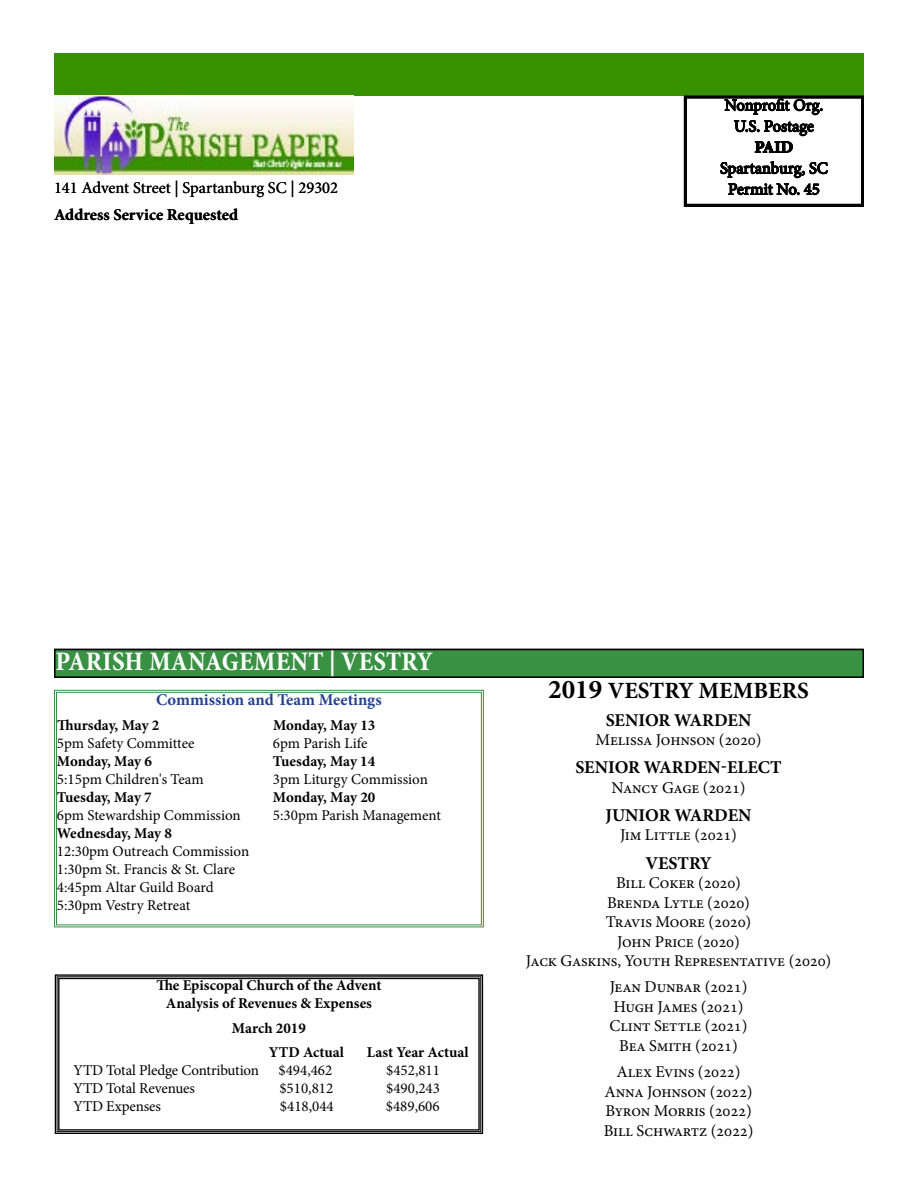
<style>
.page{position:relative;width:918px;height:1188px;background:#fff}
.page>*{position:absolute;margin:0;border:0;box-sizing:border-box;transform-origin:0 0}
.t1{font:700 condensed 27px "Minion Pro";letter-spacing:.01em;color:#fff}
.t2{font:700 23.25px "Minion Pro";color:#000}
.t3{font:700 18px "Minion Pro";color:#000}
.t4{font:16.5px/19.5px "Minion Pro";letter-spacing:-.01em;color:#000;text-align:center}
.t5{font:700 16.5px "Minion Pro";color:#000}
.t6{font:700 16.5px "Minion Pro";color:#25408f}
.t7{font:15px/18px "Minion Pro";color:#000}
.t8{font:700 15px/18px "Minion Pro";color:#000;text-align:center}
.s1{font-size:27px}
</style>
<div class="page">
<img style="left:54px;top:96px;width:299px;height:78px">
<div style="left:54px;top:53px;width:810px;height:42px;background:#389101"></div>
<div style="left:55px;top:650px;width:808px;height:27px;background:#399244"></div>
<div style="left:54px;top:649px;width:810px;height:29px;border:2px solid #000"></div>
<svg style="left:54px;top:974px;width:430px;height:160px"></svg>
<div style="left:57px;top:976px;width:424px;height:156px;border:1px solid #000"></div>
<div style="left:58px;top:978px;width:422px;height:153px;border:1px solid #000"></div>
<svg style="left:724px;top:99px;width:98px;height:54px"></svg>
<svg style="left:720px;top:161px;width:108px;height:34px"></svg>
<div style="left:684px;top:95px;width:180px;height:112px;border:3px solid #000"></div>
<svg style="left:54px;top:689px;width:430px;height:239px"></svg>
<div style="left:56px;top:692px;width:426px;height:233px;border:1px solid #359144"></div>
<p class="t4" style="left:54px;top:178px;width:286px">141 Advent Street | Spartanburg SC | 29302</p>
<p class="t5" style="left:54px;top:203px;width:186px">Address Service Requested</p>
<p class="t4" style="left:725px;top:95px;width:100px;line-height:21px">Nonprofit Org.<br>U.S. Postage</p>
<p class="t5" style="left:755px;top:136px;width:40px">PAID</p>
<p class="t4" style="left:720px;top:158px;width:109px;line-height:21px">Spartanburg, SC<br>Permit No. 45</p>
<h1 class="t1" style="left:56px;top:643px;width:379px">PARISH MANAGEMENT | VESTRY</h1>
<h1 class="t1" style="left:56px;top:643px;width:415px">10 PARISH M NAG MENT | VESTRY</h1>
<p class="t6" style="left:156px;top:688px;width:227px">Commission and Team Meetings</p>
<p class="t8" style="left:57px;top:716px;width:104px">Thursday, May 2</p>
<p class="t8" style="left:273px;top:716px;width:104px">Monday, May 13</p>
<p class="t7" style="left:57px;top:734px;width:139px">5pm Safety Committee</p>
<p class="t7" style="left:273px;top:734px;width:96px">6pm Parish Life</p>
<p class="t8" style="left:57px;top:752px;width:96px">Monday, May 6</p>
<p class="t8" style="left:273px;top:752px;width:104px">Tuesday, May 14</p>
<p class="t7" style="left:57px;top:770px;width:148px">5:15pm Children's Team</p>
<p class="t7" style="left:273px;top:770px;width:156px">3pm Liturgy Commission</p>
<p class="t8" style="left:57px;top:788px;width:96px">Tuesday, May 7</p>
<p class="t8" style="left:273px;top:788px;width:104px">Monday, May 20</p>
<p class="t7" style="left:57px;top:806px;width:185px">6pm Stewardship Commission</p>
<p class="t7" style="left:273px;top:806px;width:170px">5:30pm Parish Management</p>
<p class="t8" style="left:57px;top:824px;width:116px">Wednesday, May 8</p>
<p class="t7" style="left:57px;top:842px;width:194px">12:30pm Outreach Commission<br>1:30pm St. Francis &amp; St. Clare<br>4:45pm Altar Guild Board<br>5:30pm Vestry Retreat</p>
<p class="t8" style="left:156px;top:976px;width:227px">The Episcopal Church of the Advent<br>Analysis of Revenues &amp; Expenses</p>
<p class="t8" style="left:232px;top:1019px;width:75px">March 2019</p>
<p class="t8" style="left:269px;top:1043px;width:77px">YTD Actual</p>
<p class="t8" style="left:367px;top:1043px;width:103px">Last Year Actual</p>
<p class="t7" style="left:73px;top:1061px;width:187px">YTD Total Pledge Contribution</p>
<p class="t7" style="left:279px;top:1061px;width:55px">$494,462</p>
<p class="t7" style="left:386px;top:1061px;width:55px">$452,811</p>
<p class="t7" style="left:73px;top:1079px;width:123px">YTD Total Revenues</p>
<p class="t7" style="left:279px;top:1079px;width:55px">$510,812</p>
<p class="t7" style="left:386px;top:1079px;width:55px">$490,243</p>
<p class="t7" style="left:73px;top:1097px;width:89px">YTD Expenses</p>
<p class="t7" style="left:280px;top:1097px;width:55px">$418,044</p>
<p class="t7" style="left:386px;top:1097px;width:55px">$489,606</p>
<h2 class="t2" style="left:548px;top:674px;width:262px"><span class="s1">2019</span> VESTRY MEMBERS</h2>
<p class="t3" style="left:606px;top:707px;width:147px">SENIOR WARDEN</p>
<p class="t4" style="left:596px;top:730px;width:167px">Melissa Johnson (2020)</p>
<p class="t3" style="left:575px;top:755px;width:208px">SENIOR WARDEN-ELECT</p>
<p class="t4" style="left:612px;top:778px;width:136px">Nancy Gage (2021)</p>
<p class="t3" style="left:606px;top:803px;width:147px">JUNIOR WARDEN</p>
<p class="t4" style="left:620px;top:826px;width:118px">Jim Little (2021)</p>
<p class="t3" style="left:645px;top:850px;width:68px">VESTRY</p>
<p class="t4" style="left:526px;top:873px;width:307px">Bill Coker (2020)<br>Brenda Lytle (2020)<br>Travis Moore (2020)<br>John Price (2020)<br>Jack Gaskins, Youth Representative (2020)</p>
<p class="t4" style="left:610px;top:977px;width:139px">Jean Dunbar (2021)<br>Hugh James (2021)<br>Clint Settle (2021)<br>Bea Smith (2021)</p>
<p class="t4" style="left:604px;top:1062px;width:151px">Alex Evins (2022)<br>Anna Johnson (2022)<br>Byron Morris (2022)<br>Bill Schwartz (2022)</p>
</div>
